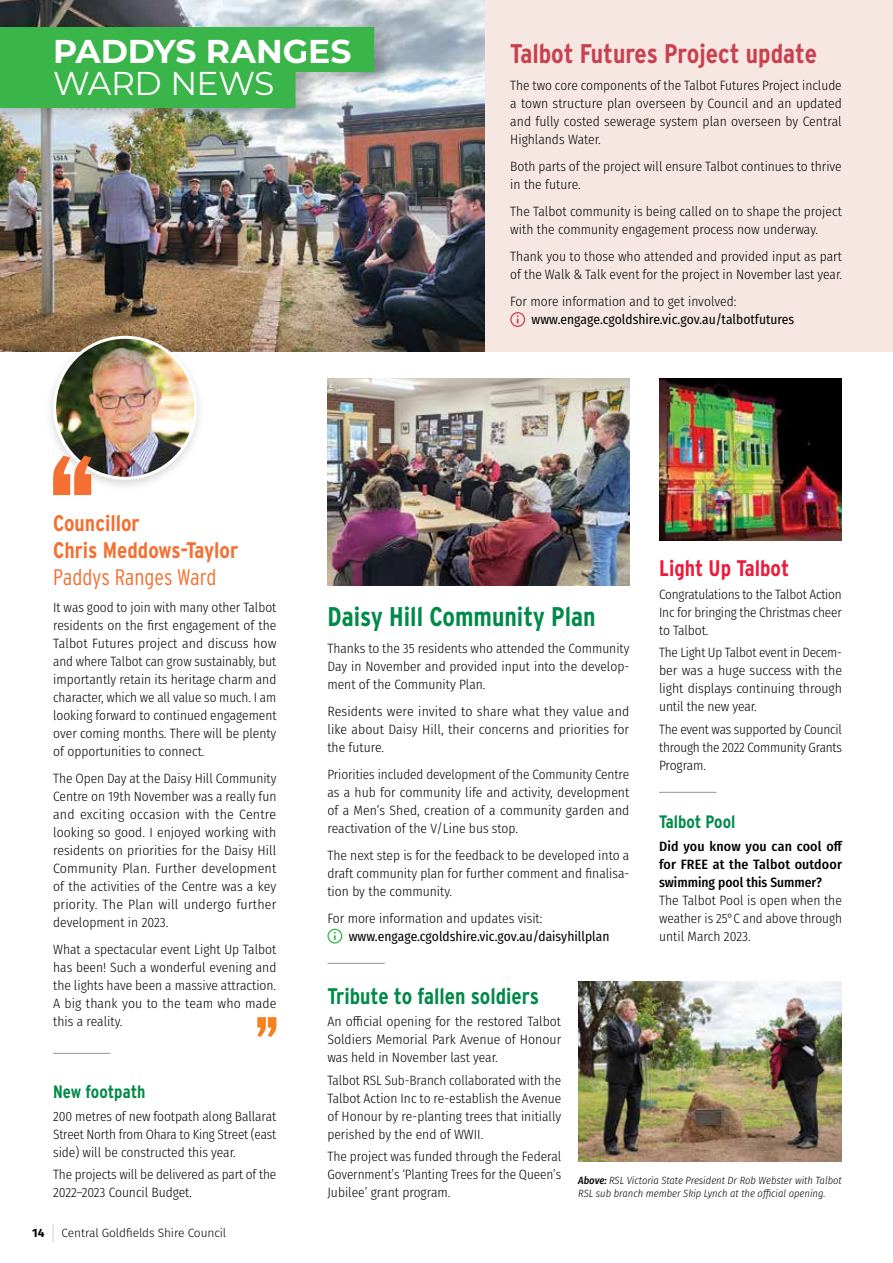
<style>
.page{position:relative;width:893px;height:1263px;background:#fff}
.page>*{position:absolute;margin:0;border:0;box-sizing:border-box;transform-origin:0 0}
.t1{font:700 33px "Montserrat";color:#fff}
.t2{font:33px "Montserrat";letter-spacing:-.015em;color:#fff}
.t3{font:700 27px "Interstate Condensed";color:#c9414e}
.t4{font:700 27px "Interstate Condensed";color:#008a49}
.t5{font:700 22.5px/27px "Interstate Condensed";color:#f37032}
.t6{font:700 22.5px "Interstate Condensed";color:#008a49}
.t7{font:300 22.5px "Interstate Condensed";color:#f37032}
.t8{font:700 22.5px "Interstate Condensed";color:#ed1a3b}
.t9{font:700 18px "Interstate Condensed";color:#008a49}
.t10{font:300 13.5px/18px "Fira Sans Condensed";color:#000;text-align:justify}
.t11{font:13.5px "Fira Sans Condensed";color:#000}
.t12{font:500 13.5px/18px "Fira Sans Condensed";color:#000;text-align:justify}
.t13{font:300 12px "Fira Sans";letter-spacing:-.01em;color:#000}
.t14{font:700 12px "Fira Sans";color:#000}
.t15{font:italic 300 10.5px/13.5px "Fira Sans Condensed";color:#000}
.s1{font-weight:500}
</style>
<div class="page">
<svg style="left:53px;top:1224px;width:1px;height:18px"></svg>
<div style="left:485px;top:0;width:408px;height:351px;background:#f6e7e3"></div>
<img style="left:659px;top:378px;width:183px;height:162px">
<img style="left:0;top:0;width:485px;height:351px">
<div style="left:44px;top:330px;width:163px;height:164px;background:#000;opacity:.15"></div>
<img style="left:55px;top:337px;width:141px;height:141px;border-radius:71px">
<div style="left:53px;top:336px;width:144px;height:144px;border:3px solid #fff;border-radius:50%"></div>
<svg style="left:53px;top:456px;width:38px;height:39px"></svg>
<svg style="left:257px;top:1017px;width:19px;height:20px"></svg>
<hr style="left:53px;top:1053px;width:58px;height:1px;background:#939598">
<hr style="left:659px;top:792px;width:57px;height:1px;background:#939598">
<hr style="left:327px;top:963px;width:58px;height:1px;background:#939598">
<svg style="left:510px;top:312px;width:15px;height:15px"></svg>
<div style="left:0;top:19px;width:400px;height:110px;background:#000;opacity:.25"></div>
<svg style="left:0;top:27px;width:374px;height:81px;background:#47b857"></svg>
<svg style="left:327px;top:929px;width:15px;height:14px"></svg>
<img style="left:327px;top:378px;width:302px;height:207px">
<img style="left:578px;top:981px;width:264px;height:180px">
<h1 class="t1" style="left:53px;top:27px;width:300px">PADDYS RANGES</h1>
<h1 class="t2" style="left:53px;top:60px;width:223px">WARD NEWS</h1>
<h2 class="t3" style="left:510px;top:38px;width:308px">Talbot Futures Project update</h2>
<p class="t10" style="left:510px;top:76px;width:333px">The two core components of the Talbot Futures Project include a town structure plan overseen by Council and an updated and fully costed sewerage system plan overseen by Central Highlands Water.</p>
<p class="t10" style="left:510px;top:157px;width:333px">Both parts of the project will ensure Talbot continues to thrive in the future.</p>
<p class="t10" style="left:510px;top:202px;width:333px">The Talbot community is being called on to shape the project with the community engagement process now underway.</p>
<p class="t10" style="left:510px;top:247px;width:333px">Thank you to those who attended and provided input as part of the Walk &amp; Talk event for the project in November last year.</p>
<p class="t10" style="left:510px;top:292px;width:228px">For more information and to get involved:</p>
<p class="t11" style="left:531px;top:309px;width:264px">www.engage.cgoldshire.vic.gov.au/talbotfutures</p>
<h3 class="t5" style="left:53px;top:509px;width:187px">Councillor<br>Chris Meddows-Taylor</h3>
<h3 class="t7" style="left:53px;top:564px;width:165px">Paddys Ranges Ward</h3>
<p class="t10" style="left:53px;top:598px;width:225px">It was good to join with many other Talbot residents on the first engagement of the Talbot Futures project and discuss how and where Talbot can grow sustainably, but importantly retain its heritage charm and character, which we all value so much. I am looking forward to continued engagement over coming months. There will be plenty of opportunities to connect.</p>
<p class="t10" style="left:53px;top:769px;width:225px">The Open Day at the Daisy Hill Community Centre on 19th November was a really fun and exciting occasion with the Centre looking so good. I enjoyed working with residents on priorities for the Daisy Hill Community Plan. Further development of the activities of the Centre was a key priority. The Plan will undergo further development in 2023.</p>
<p class="t10" style="left:53px;top:940px;width:225px">What a spectacular event Light Up Talbot has been! Such a wonderful evening and the lights have been a massive attraction.<br>A big thank you to the team who made this a reality.</p>
<h3 class="t9" style="left:53px;top:1082px;width:94px">New footpath</h3>
<p class="t10" style="left:53px;top:1107px;width:225px">200 metres of new footpath along Ballarat Street North from Ohara to King Street (east side) will be constructed this year.</p>
<p class="t10" style="left:53px;top:1165px;width:225px">The projects will be delivered as part of the<br>2022–2023 Council Budget.</p>
<p class="t14" style="left:32px;top:1223px;width:14px">14</p>
<p class="t13" style="left:62px;top:1224px;width:166px">Central Goldfields Shire Council</p>
<h2 class="t4" style="left:327px;top:601px;width:270px">Daisy Hill Community Plan</h2>
<p class="t10" style="left:327px;top:639px;width:304px">Thanks to the 35 residents who attended the Community Day in November and provided input into the develop&shy;ment of the Community Plan.</p>
<p class="t10" style="left:327px;top:702px;width:303px">Residents were invited to share what they value and like about Daisy Hill, their concerns and priorities for the future.</p>
<p class="t10" style="left:327px;top:765px;width:303px">Priorities included development of the Community Centre as a hub for community life and activity, development of a Men’s Shed, creation of a community garden and reactivation of the V/Line bus stop.</p>
<p class="t10" style="left:327px;top:846px;width:303px">The next step is for the feedback to be developed into a draft community plan for further comment and finalisa&shy;tion by the community.</p>
<p class="t10" style="left:327px;top:909px;width:217px">For more information and updates visit:</p>
<p class="t11" style="left:349px;top:926px;width:262px">www.engage.cgoldshire.vic.gov.au/daisyhillplan</p>
<h3 class="t8" style="left:659px;top:556px;width:132px">Light Up Talbot</h3>
<p class="t10" style="left:659px;top:585px;width:184px">Congratulations to the Talbot Action Inc for bringing the Christmas cheer to Talbot.</p>
<p class="t10" style="left:659px;top:643px;width:184px">The Light Up Talbot event in Decem&shy;ber was a huge success with the light displays continuing through until the new year.</p>
<p class="t10" style="left:659px;top:720px;width:184px">The event was supported by Council through the 2022 Community Grants Program.</p>
<h3 class="t9" style="left:659px;top:812px;width:78px">Talbot Pool</h3>
<p class="t12" style="left:659px;top:836px;width:185px">Did you know you can cool off for FREE at the Talbot outdoor swimming pool this Summer?</p>
<p class="t10" style="left:659px;top:891px;width:184px">The Talbot Pool is open when the weather is 25°C and above through until March 2023.</p>
<h3 class="t6" style="left:327px;top:983px;width:213px">Tribute to fallen soldiers</h3>
<p class="t10" style="left:327px;top:1012px;width:235px">An official opening for the restored Talbot Soldiers Memorial Park Avenue of Honour was held in November last year.</p>
<p class="t10" style="left:327px;top:1071px;width:235px">Talbot RSL Sub-Branch collaborated with the Talbot Action Inc to re-establish the Avenue of Honour by re-planting trees that initially perished by the end of WWII.</p>
<p class="t10" style="left:327px;top:1147px;width:235px">The project was funded through the Federal Government’s ‘Planting Trees for the Queen’s Jubilee’ grant program.</p>
<p class="t15" style="left:578px;top:1173px;width:265px"><span class="s1">Above:</span> RSL Victoria State President Dr Rob Webster with Talbot<br>RSL sub branch member Skip Lynch at the official opening.</p>
</div>
